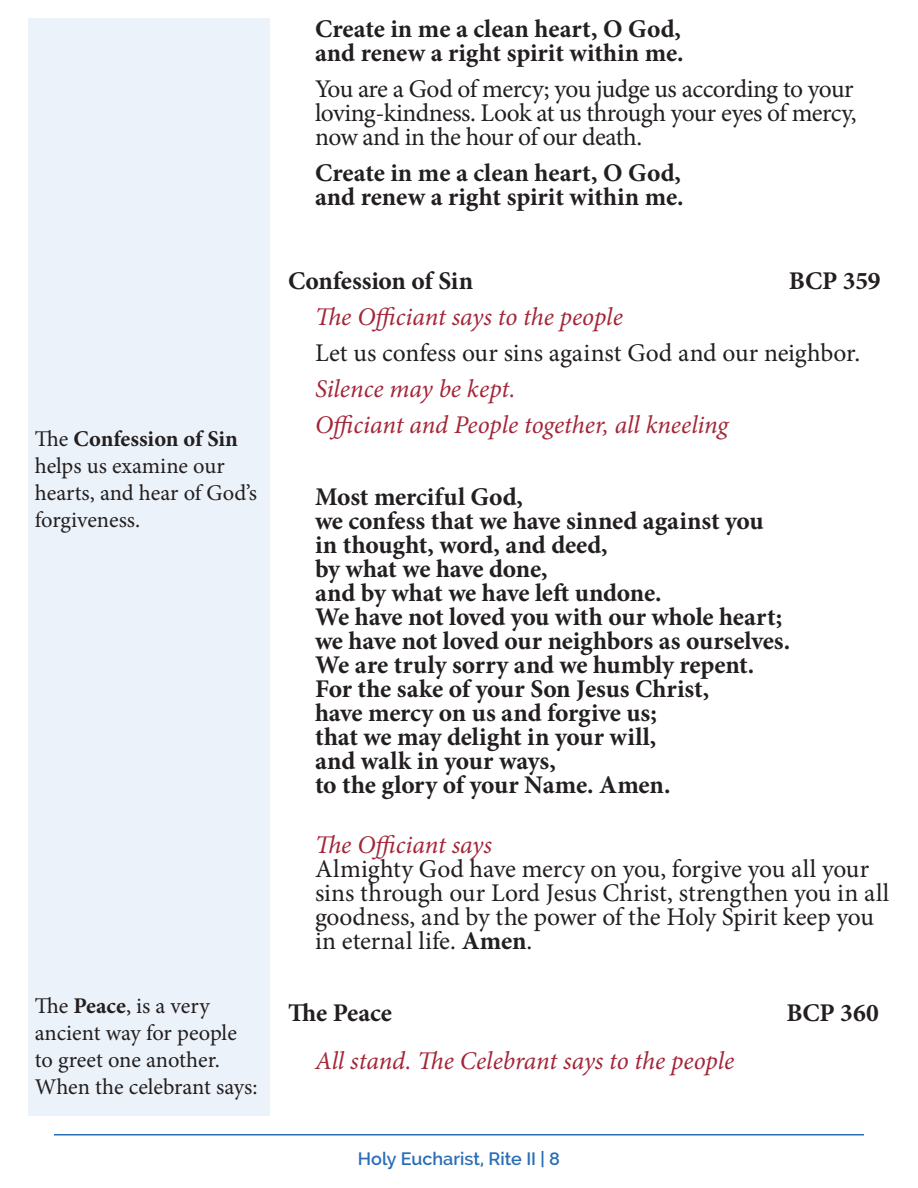
<style>
.page{position:relative;width:918px;height:1188px;background:#fff}
.page>*{position:absolute;margin:0;border:0;box-sizing:border-box;transform-origin:0 0}
.Rubric{font:700 25.5px/24px "Minion Pro";letter-spacing:-.015em;color:#231f20}
.People{font:25.5px/24px "Minion Pro";letter-spacing:-.015em;color:#231f20}
.Rubric-2{font:italic 25.5px "Minion Pro";letter-spacing:-.005em;color:#a32638}
.People-2{font:700 25.5px/24px "Minion Pro";letter-spacing:.005em;color:#231f20}
.t1{font:22.5px/27px "Minion Pro";letter-spacing:-.005em;color:#231f20}
.t2{font:600 18px "Raleway";color:#296eb7}
.s1{font-weight:700}
</style>
<div class="page">
<hr style="left:54px;top:1134px;width:810px;height:2px;background:#296eb7">
<div style="left:28px;top:18px;width:242px;height:1098px;background:#ebf2f9"></div>
<p class="t1" style="left:35px;top:426px;width:224px">The <span class="s1">Confession of Sin </span>helps us examine our hearts, and hear of God’s forgiveness.</p>
<p class="t1" style="left:35px;top:993px;width:224px">The <span class="s1">Peace</span>, is a very ancient way for people to greet one another.<br>When the celebrant says:</p>
<p class="People-2" style="left:315px;top:16px;width:370px">Create in me a clean heart, O God, and renew a right spirit within me.</p>
<p class="People" style="left:315px;top:77px;width:543px">You are a God of mercy; you judge us according to your loving-kindness. Look at us through your eyes of mercy, now and in the hour of our death.</p>
<p class="People-2" style="left:315px;top:160px;width:370px">Create in me a clean heart, O God, and renew a right spirit within me.</p>
<p class="People-2" style="left:288px;top:268px;width:187px">Confession of Sin</p>
<p class="People-2" style="left:789px;top:268px;width:93px">BCP 359</p>
<p class="Rubric-2" style="left:315px;top:299px;width:309px">The Officiant says to the people</p>
<p class="People" style="left:315px;top:341px;width:547px">Let us confess our sins against God and our neighbor.</p>
<p class="Rubric-2" style="left:315px;top:371px;width:202px">Silence may be kept.</p>
<p class="Rubric-2" style="left:315px;top:407px;width:415px">Officiant and People together, all kneeling</p>
<p class="Rubric" style="left:315px;top:484px;width:477px">Most merciful God,<br>we confess that we have sinned against you in thought, word, and deed,<br>by what we have done,<br>and by what we have left undone.<br>We have not loved you with our whole heart; we have not loved our neighbors as ourselves.<br>We are truly sorry and we humbly repent.<br>For the sake of your Son Jesus Christ,<br>have mercy on us and forgive us;<br>that we may delight in your will,<br>and walk in your ways,<br>to the glory of your Name. Amen.</p>
<p class="Rubric-2" style="left:315px;top:827px;width:178px">The Officiant says</p>
<p class="People" style="left:315px;top:857px;width:576px">Almighty God have mercy on you, forgive you all your sins through our Lord Jesus Christ, strengthen you in all goodness, and by the power of the Holy Spirit keep you in eternal life. <span class="s1">Amen</span>.</p>
<p class="Rubric" style="left:288px;top:1000px;width:106px">The Peace</p>
<p class="Rubric" style="left:786px;top:1000px;width:94px">BCP 360</p>
<p class="Rubric-2" style="left:315px;top:1043px;width:421px">All stand. The Celebrant says to the people</p>
<p class="t2" style="left:358px;top:1149px;width:204px">Holy Eucharist, Rite II | 8</p>
</div>
